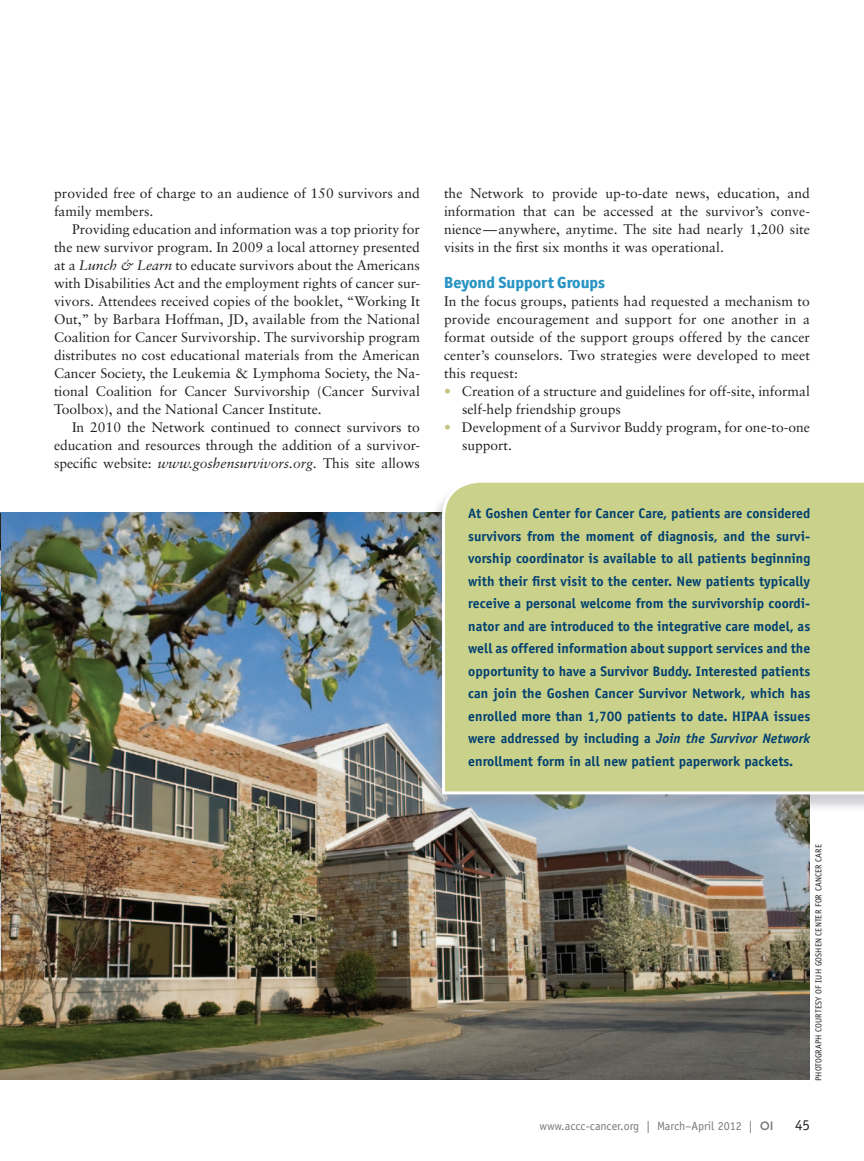
<style>
.page{position:relative;width:864px;height:1161px;background:#fff}
.page>*{position:absolute;margin:0;border:0;box-sizing:border-box;transform-origin:0 0}
.Feature_subhead_1{font:800 16.2px "Officina Sans ITC Std";color:#2894c3}
.t1{font:15px "Officina Sans Std";color:#231f20}
.Feature_body_text__i{font:13.8px/18px "Sabon Intl";color:#231f20;text-align:justify}
.Feature_body_text__n{font:700 13.8px/22.5px "Officina Sans Std";color:#004070;text-align:justify}
.Feature_body_text__n-2{font:13.8px/18px "Sabon Intl";letter-spacing:.01em;color:#231f20;text-align:justify}
.Feature_bullet_text{font:13.8px/18px "Sabon Intl";color:#231f20}
.t2{font:12px "Officina Sans Std";color:#76787b}
.Feature_photo_credit{font:8.7px "Officina Sans Std";letter-spacing:.01em;color:#231f20}
.s1{font-style:italic}
.s2{color:#c4c281}
.s3{font-family:"Gotham";font-weight:500}
</style>
<div class="page">
<img style="left:0;top:512px;width:810px;height:568px">
<img style="left:0;top:513px;width:1px;height:458px">
<div style="left:429px;top:481px;width:435px;height:331px;background:#848494;opacity:.4"></div>
<div style="left:441px;top:481px;width:423px;height:315px;background:#cad18b"></div>
<p class="Feature_body_text__i" style="left:54px;top:184px;width:367px">provided free of charge to an audience of 150 survivors and family members.</p>
<p class="Feature_body_text__i" style="left:54px;top:220px;width:368px;text-indent:18px">Providing education and information was a top priority for the new survivor program. In 2009 a local attorney presented at a <span class="s1">Lunch &amp; Learn</span> to educate survivors about the Americans with Disabilities Act and the employment rights of cancer sur&shy;vivors. Attendees received copies of the booklet, “Working It Out,” by Barbara Hoffman, JD, available from the National Coalition for Cancer Survivorship. The survivorship program distributes no cost educational materials from the American Cancer Society, the Leukemia &amp; Lymphoma Society, the Na&shy;tional Coalition for Cancer Survivorship (Cancer Survival Toolbox), and the National Cancer Institute.</p>
<p class="Feature_body_text__i" style="left:54px;top:418px;width:368px;text-indent:18px">In 2010 the Network continued to connect survivors to education and resources through the addition of a survivor&shy;specific website: <span class="s1">www.goshensurvivors.org.</span> This site allows</p>
<p class="Feature_body_text__i" style="left:444px;top:184px;width:368px">the Network to provide up-to-date news, education, and information that can be accessed at the survivor’s conve&shy;nience—anywhere, anytime. The site had nearly 1,200 site visits in the first six months it was operational.</p>
<p class="Feature_subhead_1" style="left:444px;top:272px;width:163px">Beyond Support Groups</p>
<p class="Feature_body_text__n-2" style="left:444px;top:292px;width:368px">In the focus groups, patients had requested a mechanism to provide encouragement and support for one another in a format outside of the support groups offered by the cancer center’s counselors. Two strategies were developed to meet this request:</p>
<p class="Feature_bullet_text" style="left:462px;top:382px;width:349px;text-indent:-18px"><span class="s2">•</span> Creation of a structure and guidelines for off-site, informal self-help friendship groups</p>
<p class="Feature_bullet_text" style="left:462px;top:418px;width:350px;text-indent:-18px"><span class="s2">•</span> Development of a Survivor Buddy program, for one-to-one support.</p>
<p class="Feature_body_text__n" style="left:468px;top:502px;width:344px">At Goshen Center for Cancer Care, patients are considered survivors from the moment of diagnosis, and the survi&shy;vorship coordinator is available to all patients beginning with their first visit to the center. New patients typically receive a personal welcome from the survivorship coordi&shy;nator and are introduced to the integrative care model, as well as offered information about support services and the opportunity to have a Survivor Buddy. Interested patients can join the Goshen Cancer Survivor Network, which has enrolled more than 1,700 patients to date. HIPAA issues were addressed by including a <span class="s1">Join the Survivor Network </span>enrollment form in all new patient paperwork packets.</p>
<p class="Feature_photo_credit" style="left:813px;top:1081px;width:238px;rotate:-90deg">PHOTOGRAPH COURTESY OF IUH GOSHEN CENTER FOR CANCER CARE</p>
<p class="t2" style="left:539px;top:1118px;width:236px">www.accc-cancer.org | March–April 2012 | <span class="s3">OI</span></p>
<p class="t1" style="left:795px;top:1116px;width:16px">45</p>
</div>
